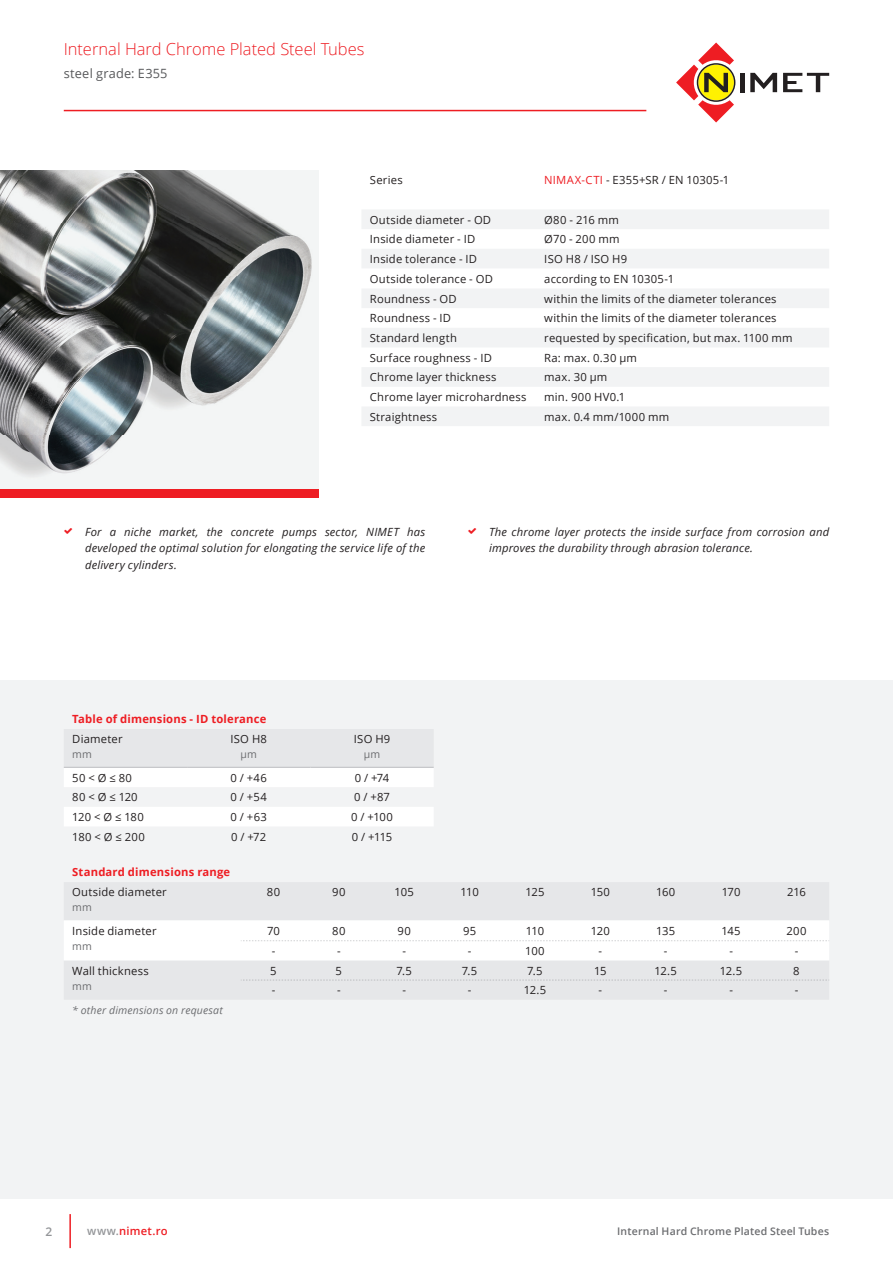
<style>
.page{position:relative;width:893px;height:1263px;background:#fff}
.page>*{position:absolute;margin:0;border:0;box-sizing:border-box;transform-origin:0 0}
.t1{font:300 16.5px "Open Sans";color:#ee1d23}
.t2{font:12.75px "Open Sans";letter-spacing:.015em;color:#57585a}
.t3{font:600 12px "Open Sans";color:#939598}
.t4{font:11.25px "Open Sans";letter-spacing:.02em;color:#231f20}
.t5{font:italic 11.25px/16.5px "Open Sans";letter-spacing:.015em;color:#231f20;text-align:justify}
.t6{font:700 11.25px "Open Sans";letter-spacing:.015em;color:#ee1d23}
.t7{font:600 11.25px "Open Sans";letter-spacing:.02em;color:#ee1d23}
.t8{font:600 10.5px "Open Sans";letter-spacing:.02em;color:#6c6d70}
.t9{font:italic 10.5px "Open Sans";letter-spacing:.02em;color:#6c6d70}
.t10{font:10.5px "Open Sans";letter-spacing:.02em;color:#6c6d70}
.s1{color:#ee1d23}
.s2{color:#939598}
</style>
<div class="page">
<div style="left:0;top:680px;width:893px;height:519px;background:#f2f3f4"></div>
<svg style="left:362px;top:210px;width:467px;height:216px;fill:#f2f3f4"></svg>
<img style="left:0;top:170px;width:319px;height:319px">
<div style="left:64px;top:882px;width:765px;height:117px;background:#e6e7e9"></div>
<svg style="left:241px;top:980px;width:588px;height:1px"></svg>
<div style="left:64px;top:920px;width:765px;height:40px;background:#fff"></div>
<svg style="left:64px;top:729px;width:370px;height:97px"></svg>
<hr style="left:64px;top:767px;width:123px;height:1px;background:#bcbdc0">
<hr style="left:187px;top:767px;width:123px;height:1px;background:#bcbdc0">
<hr style="left:310px;top:767px;width:124px;height:1px;background:#bcbdc0">
<div style="left:0;top:489px;width:319px;height:8px;background:#ee1d23"></div>
<hr style="left:69px;top:1214px;width:2px;height:34px;background:#ee1d23">
<hr style="left:64px;top:110px;width:582px;height:1px;background:#ee1d23">
<hr style="left:740px;top:73px;width:4px;height:19px;background:#231f20">
<svg style="left:783px;top:73px;width:46px;height:19px"></svg>
<svg style="left:750px;top:73px;width:27px;height:19px"></svg>
<svg style="left:676px;top:43px;width:59px;height:79px"></svg>
<h1 class="t1" style="left:64px;top:38px;width:302px">Internal Hard Chrome Plated Steel Tubes</h1>
<p class="t2" style="left:64px;top:64px;width:105px">steel grade: E355</p>
<p class="t4" style="left:370px;top:172px;width:34px">Series</p>
<p class="t4" style="left:544px;top:172px;width:187px"><span class="s1">NIMAX-CTI</span> - E355+SR / EN 10305-1</p>
<p class="t4" style="left:370px;top:212px;width:123px">Outside diameter - OD</p>
<p class="t4" style="left:544px;top:212px;width:76px">Ø80 - 216 mm</p>
<p class="t4" style="left:370px;top:231px;width:107px">Inside diameter - ID</p>
<p class="t4" style="left:544px;top:231px;width:77px">Ø70 - 200 mm</p>
<p class="t4" style="left:370px;top:251px;width:109px">Inside tolerance - ID</p>
<p class="t4" style="left:544px;top:251px;width:84px">ISO H8 / ISO H9</p>
<p class="t4" style="left:370px;top:271px;width:125px">Outside tolerance - OD</p>
<p class="t4" style="left:544px;top:271px;width:131px">according to EN 10305-1</p>
<p class="t4" style="left:370px;top:291px;width:88px">Roundness - OD</p>
<p class="t4" style="left:544px;top:291px;width:234px">within the limits of the diameter tolerances</p>
<p class="t4" style="left:370px;top:310px;width:83px">Roundness - ID</p>
<p class="t4" style="left:544px;top:310px;width:234px">within the limits of the diameter tolerances</p>
<p class="t4" style="left:370px;top:330px;width:89px">Standard length</p>
<p class="t4" style="left:544px;top:330px;width:250px">requested by specification, but max. 1100 mm</p>
<p class="t4" style="left:370px;top:350px;width:124px">Surface roughness - ID</p>
<p class="t4" style="left:544px;top:350px;width:94px">Ra: max. 0.30 µm</p>
<p class="t4" style="left:370px;top:369px;width:128px">Chrome layer thickness</p>
<p class="t4" style="left:544px;top:369px;width:65px">max. 30 μm</p>
<p class="t4" style="left:370px;top:389px;width:158px">Chrome layer microhardness</p>
<p class="t4" style="left:544px;top:389px;width:82px">min. 900 HV0.1</p>
<p class="t4" style="left:370px;top:409px;width:69px">Straightness</p>
<p class="t4" style="left:544px;top:409px;width:126px">max. 0.4 mm/1000 mm</p>
<p class="t5" style="left:85px;top:523px;width:342px">For a niche market, the concrete pumps sector, NIMET has developed the optimal solution for elongating the service life of the delivery cylinders.</p>
<p class="t6" style="left:72px;top:711px;width:196px">Table of dimensions - ID tolerance</p>
<p class="t4" style="left:72px;top:731px;width:52px">Diameter</p>
<p class="t10" style="left:72px;top:747px;width:21px">mm</p>
<p class="t4" style="left:230px;top:731px;width:38px">ISO H8</p>
<p class="t10" style="left:240px;top:747px;width:18px">µm</p>
<p class="t4" style="left:354px;top:731px;width:38px">ISO H9</p>
<p class="t10" style="left:364px;top:747px;width:18px">µm</p>
<p class="t4" style="left:72px;top:770px;width:61px">50 &lt; Ø ≤ 80</p>
<p class="t4" style="left:231px;top:770px;width:38px">0 / +46</p>
<p class="t4" style="left:355px;top:770px;width:36px">0 / +74</p>
<p class="t4" style="left:72px;top:789px;width:67px">80 &lt; Ø ≤ 120</p>
<p class="t4" style="left:231px;top:789px;width:38px">0 / +54</p>
<p class="t4" style="left:354px;top:789px;width:38px">0 / +87</p>
<p class="t4" style="left:72px;top:809px;width:73px">120 &lt; Ø ≤ 180</p>
<p class="t4" style="left:231px;top:809px;width:38px">0 / +63</p>
<p class="t4" style="left:351px;top:809px;width:43px">0 / +100</p>
<p class="t4" style="left:72px;top:829px;width:74px">180 &lt; Ø ≤ 200</p>
<p class="t4" style="left:231px;top:829px;width:37px">0 / +72</p>
<p class="t4" style="left:352px;top:829px;width:42px">0 / +115</p>
<p class="t5" style="left:489px;top:523px;width:342px">The chrome layer protects the inside surface from corrosion and improves the durability through abrasion tolerance.</p>
<p class="t6" style="left:72px;top:864px;width:159px">Standard dimensions range</p>
<p class="t4" style="left:72px;top:884px;width:96px">Outside diameter</p>
<p class="t10" style="left:72px;top:900px;width:21px">mm</p>
<p class="t4" style="left:72px;top:923px;width:86px">Inside diameter</p>
<p class="t10" style="left:72px;top:938px;width:21px">mm</p>
<p class="t4" style="left:72px;top:963px;width:78px">Wall thickness</p>
<p class="t10" style="left:72px;top:978px;width:21px">mm</p>
<p class="t9" style="left:72px;top:1003px;width:152px">* other dimensions on requesat</p>
<p class="t4" style="left:267px;top:884px;width:15px">80</p>
<p class="t4" style="left:332px;top:884px;width:15px">90</p>
<p class="t4" style="left:395px;top:884px;width:21px">105</p>
<p class="t4" style="left:460px;top:884px;width:20px">110</p>
<p class="t4" style="left:525px;top:884px;width:21px">125</p>
<p class="t4" style="left:591px;top:884px;width:21px">150</p>
<p class="t4" style="left:656px;top:884px;width:21px">160</p>
<p class="t4" style="left:722px;top:884px;width:20px">170</p>
<p class="t4" style="left:787px;top:884px;width:20px">216</p>
<p class="t4" style="left:267px;top:923px;width:14px">70</p>
<p class="t4" style="left:332px;top:923px;width:15px">80</p>
<p class="t4" style="left:398px;top:923px;width:15px">90</p>
<p class="t4" style="left:463px;top:923px;width:15px">95</p>
<p class="t4" style="left:526px;top:923px;width:20px">110</p>
<p class="t4" style="left:591px;top:923px;width:20px">120</p>
<p class="t4" style="left:656px;top:923px;width:20px">135</p>
<p class="t4" style="left:721px;top:923px;width:21px">145</p>
<p class="t4" style="left:786px;top:923px;width:21px">200</p>
<p class="t4" style="left:272px;top:943px;width:5px">-</p>
<p class="t4" style="left:337px;top:943px;width:5px">-</p>
<p class="t4" style="left:402px;top:943px;width:5px">-</p>
<p class="t4" style="left:468px;top:943px;width:5px">-</p>
<p class="t4" style="left:525px;top:943px;width:21px">100</p>
<p class="t4" style="left:599px;top:943px;width:5px">-</p>
<p class="t4" style="left:664px;top:943px;width:5px">-</p>
<p class="t4" style="left:729px;top:943px;width:5px">-</p>
<p class="t4" style="left:795px;top:943px;width:5px">-</p>
<p class="t4" style="left:270px;top:963px;width:8px">5</p>
<p class="t4" style="left:336px;top:963px;width:8px">5</p>
<p class="t4" style="left:396px;top:963px;width:17px">7.5</p>
<p class="t4" style="left:462px;top:963px;width:17px">7.5</p>
<p class="t4" style="left:527px;top:963px;width:17px">7.5</p>
<p class="t4" style="left:594px;top:963px;width:14px">15</p>
<p class="t4" style="left:655px;top:963px;width:24px">12.5</p>
<p class="t4" style="left:720px;top:963px;width:24px">12.5</p>
<p class="t4" style="left:793px;top:963px;width:8px">8</p>
<p class="t4" style="left:272px;top:982px;width:5px">-</p>
<p class="t4" style="left:337px;top:982px;width:5px">-</p>
<p class="t4" style="left:402px;top:982px;width:5px">-</p>
<p class="t4" style="left:468px;top:982px;width:5px">-</p>
<p class="t4" style="left:524px;top:982px;width:24px">12.5</p>
<p class="t4" style="left:599px;top:982px;width:5px">-</p>
<p class="t4" style="left:664px;top:982px;width:5px">-</p>
<p class="t4" style="left:729px;top:982px;width:5px">-</p>
<p class="t4" style="left:795px;top:982px;width:5px">-</p>
<p class="t3" style="left:45px;top:1223px;width:8px">2</p>
<p class="t7" style="left:87px;top:1223px;width:82px"><span class="s2">www.</span>nimet.ro</p>
<p class="t8" style="left:617px;top:1224px;width:213px">Internal Hard Chrome Plated Steel Tubes</p>
</div>
